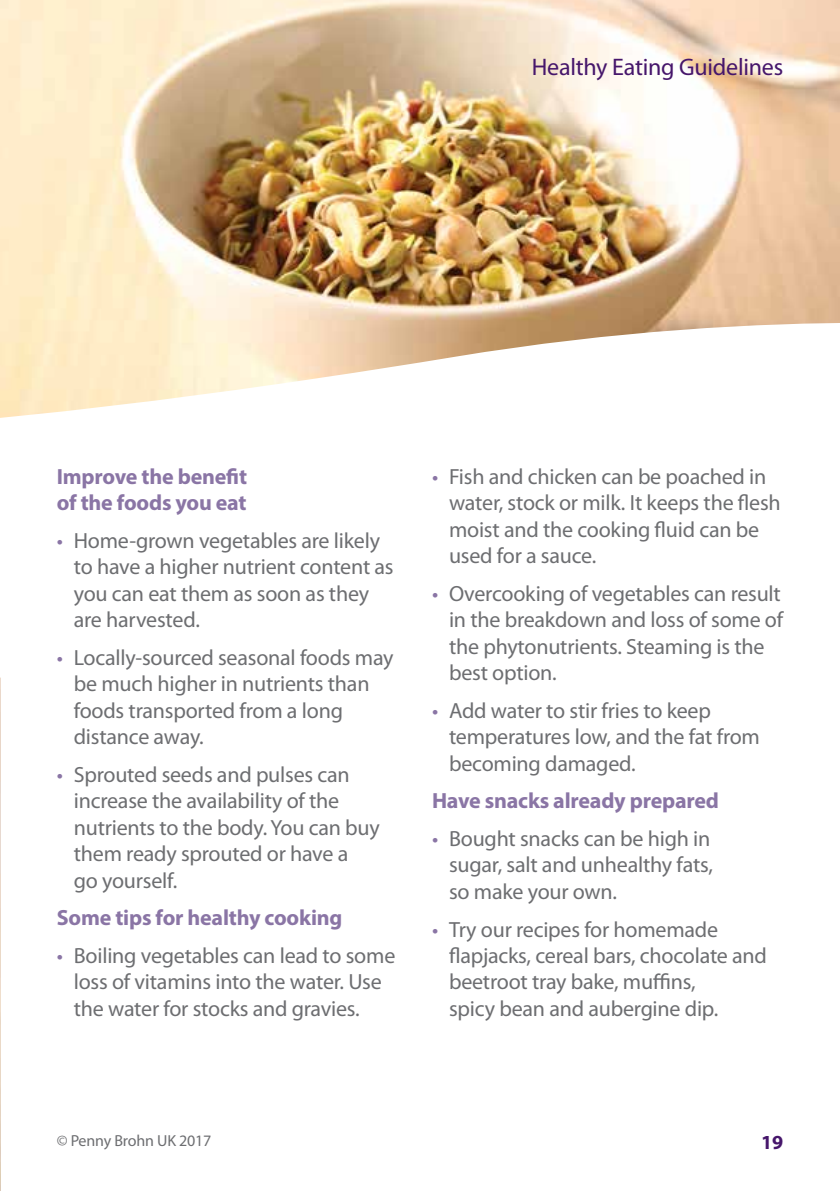
<style>
.page{position:relative;width:840px;height:1191px;background:#fff}
.page>*{position:absolute;margin:0;border:0;box-sizing:border-box;transform-origin:0 0}
.t1{font:24px "Myriad Pro";letter-spacing:-.01em;color:#46166b}
.t2{font:22px/26.4px "Myriad Pro";letter-spacing:-.01em;color:#6d6e71}
.t3{font:700 22px/26.4px "Myriad Pro";letter-spacing:-.01em;color:#8a75a5}
.t4{font:700 20px "Myriad Pro";color:#46166b}
.t5{font:16px "Myriad Pro";letter-spacing:-.01em;color:#6d6e71}
.s1{color:#8a75a5}
</style>
<div class="page">
<img style="left:0;top:0;width:839px;height:323px">
<img style="left:0;top:769px;width:1px;height:422px">
<svg style="left:0;top:323px;width:834px;height:95px"></svg>
<p class="t1" style="left:531px;top:54px;width:253px">Healthy Eating Guidelines</p>
<p class="t3" style="left:57px;top:462px;width:192px">Improve the benefit of the foods you eat</p>
<p class="t2" style="left:74px;top:528px;width:321px;text-indent:-17px"><span class="s1">•</span> Home-grown vegetables are likely to have a higher nutrient content as you can eat them as soon as they are harvested.</p>
<p class="t2" style="left:74px;top:645px;width:321px;text-indent:-17px"><span class="s1">•</span> Locally-sourced seasonal foods may be much higher in nutrients than foods transported from a long distance away.</p>
<p class="t2" style="left:74px;top:761px;width:307px;text-indent:-17px"><span class="s1">•</span> Sprouted seeds and pulses can increase the availability of the nutrients to the body. You can buy them ready sprouted or have a<br>go yourself.</p>
<p class="t3" style="left:57px;top:904px;width:287px">Some tips for healthy cooking</p>
<p class="t2" style="left:74px;top:943px;width:323px;text-indent:-17px"><span class="s1">•</span> Boiling vegetables can lead to some loss of vitamins into the water. Use the water for stocks and gravies.</p>
<p class="t2" style="left:449px;top:463px;width:333px;text-indent:-17px"><span class="s1">•</span> Fish and chicken can be poached in water, stock or milk. It keeps the flesh moist and the cooking fluid can be used for a sauce.</p>
<p class="t2" style="left:449px;top:580px;width:335px;text-indent:-17px"><span class="s1">•</span> Overcooking of vegetables can result in the breakdown and loss of some of the phytonutrients. Steaming is the best option.</p>
<p class="t2" style="left:449px;top:697px;width:312px;text-indent:-17px"><span class="s1">•</span> Add water to stir fries to keep temperatures low, and the fat from becoming damaged.</p>
<p class="t3" style="left:432px;top:787px;width:288px">Have snacks already prepared</p>
<p class="t2" style="left:449px;top:826px;width:265px;text-align:justify;text-indent:-17px"><span class="s1">•</span> Bought snacks can be high in sugar, salt and unhealthy fats, so make your own.</p>
<p class="t2" style="left:449px;top:916px;width:319px;text-indent:-17px"><span class="s1">•</span> Try our recipes for homemade flapjacks, cereal bars, chocolate and beetroot tray bake, muffins,<br>spicy bean and aubergine dip.</p>
<p class="t5" style="left:57px;top:1132px;width:156px">© Penny Brohn UK 2017</p>
<p class="t4" style="left:760px;top:1129px;width:24px">19</p>
</div>
